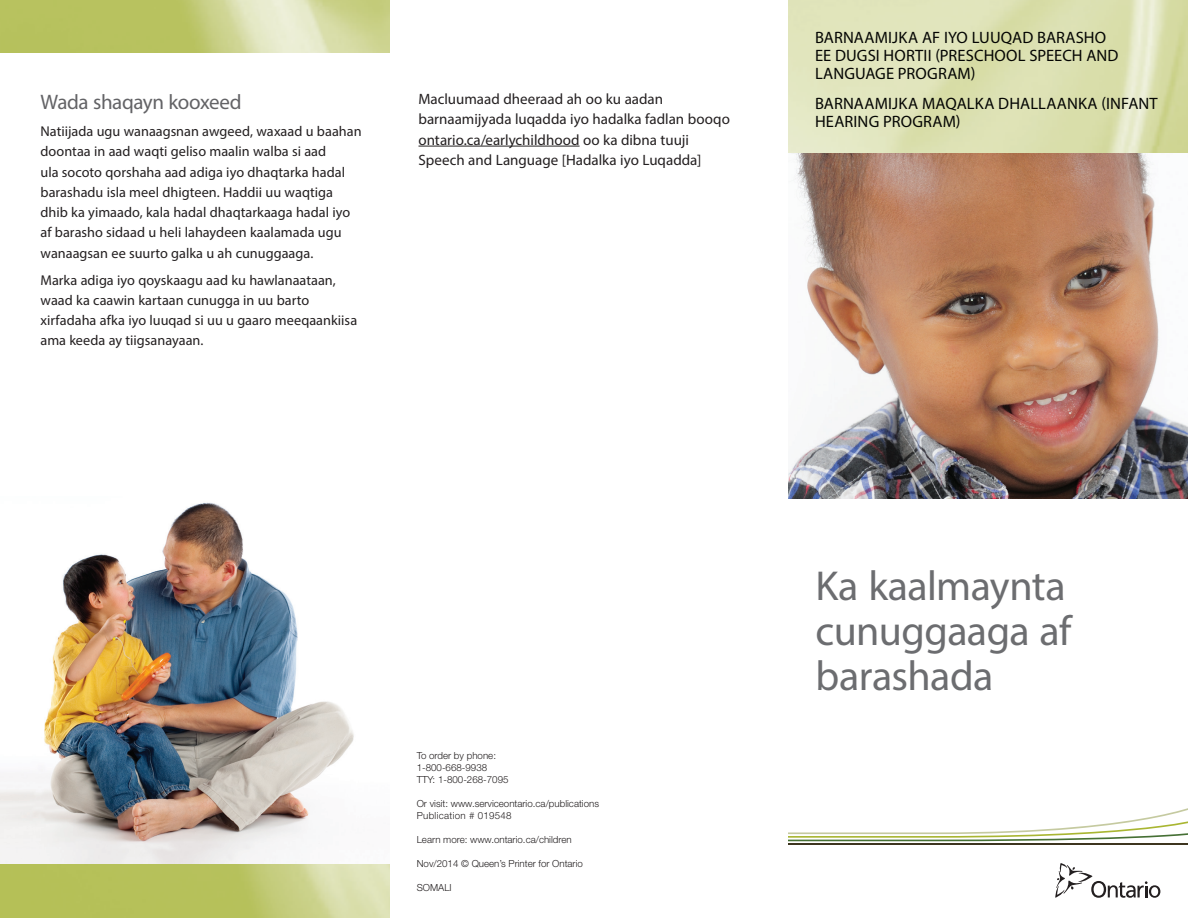
<style>
.page{position:relative;width:1188px;height:918px;background:#fff}
.page>*{position:absolute;margin:0;border:0;box-sizing:border-box;transform-origin:0 0}
.t1{font:42px/45px "Myriad Pro";letter-spacing:-.015em;color:#6c6d70}
.Headings{font:21px "Myriad Pro";letter-spacing:-.02em;color:#636366}
.Body{font:16.5px/18px "Myriad Pro";letter-spacing:.01em;color:#040503}
.t2{font:15px/20.2px "Myriad Pro";color:#231f20}
.Body-2{font:14.25px/20.2px "Myriad Pro";color:#231f20}
.t3{font:300 9.75px "Helvetica Neue LT Std";color:#231f20}
.t4{font:300 9.75px "Helvetica Neue LT Std";letter-spacing:.03em;color:#231f20}
</style>
<div class="page">
<img style="left:789px;top:153px;width:399px;height:345px">
<img style="left:0;top:0;width:390px;height:53px">
<svg style="left:1055px;top:863px;width:105px;height:35px"></svg>
<hr style="left:789px;top:843px;width:399px;height:2px;background:#3d351f">
<svg style="left:789px;top:808px;width:399px;height:33px"></svg>
<img style="left:0;top:502px;width:390px;height:416px">
<hr style="left:418px;top:146px;width:162px;height:1px;background:#231f20">
<p class="Headings" style="left:40px;top:89px;width:203px">Wada shaqayn kooxeed</p>
<p class="Body-2" style="left:40px;top:121px;width:323px">Natiijada ugu wanaagsnan awgeed, waxaad u baahan doontaa in aad waqti geliso maalin walba si aad<br>ula socoto qorshaha aad adiga iyo dhaqtarka hadal barashadu isla meel dhigteen. Haddii uu waqtiga dhib ka yimaado, kala hadal dhaqtarkaaga hadal iyo af barasho sidaad u heli lahaydeen kaalamada ugu wanaagsan ee suurto galka u ah cunuggaaga.</p>
<p class="Body-2" style="left:40px;top:269px;width:318px">Marka adiga iyo qoyskaagu aad ku hawlanaataan, waad ka caawin kartaan cunugga in uu barto xirfadaha afka iyo luuqad si uu u gaaro meeqaankiisa ama keeda ay tiigsanayaan.</p>
<p class="t2" style="left:418px;top:89px;width:313px">Macluumaad dheeraad ah oo ku aadan barnaamijyada luqadda iyo hadalka fadlan booqo ontario.ca/earlychildhood oo ka dibna tuuji Speech and Language [Hadalka iyo Luqadda]</p>
<p class="Body" style="left:815px;top:28px;width:305px">BARNAAMIJKA AF IYO LUUQAD BARASHO<br>EE DUGSI HORTII (PRESCHOOL SPEECH AND<br>LANGUAGE PROGRAM)</p>
<p class="Body" style="left:815px;top:94px;width:344px">BARNAAMIJKA MAQALKA DHALLAANKA (INFANT<br>HEARING PROGRAM)</p>
<p class="t3" style="left:417px;top:750px;width:81px">To order by phone:</p>
<p class="t3" style="left:417px;top:762px;width:72px">1-800-668-9938</p>
<p class="t3" style="left:417px;top:774px;width:93px">TTY: 1-800-268-7095</p>
<p class="t3" style="left:417px;top:798px;width:184px">Or visit: www.serviceontario.ca/publications</p>
<p class="t4" style="left:417px;top:810px;width:96px">Publication # 019548</p>
<p class="t3" style="left:417px;top:834px;width:156px">Learn more: www.ontario.ca/children</p>
<p class="t3" style="left:417px;top:858px;width:168px">Nov/2014 © Queen’s Printer for Ontario</p>
<p class="t3" style="left:417px;top:882px;width:37px">SOMALI</p>
<p class="t1" style="left:816px;top:563px;width:257px">Ka kaalmaynta cunuggaaga af barashada</p>
</div>
